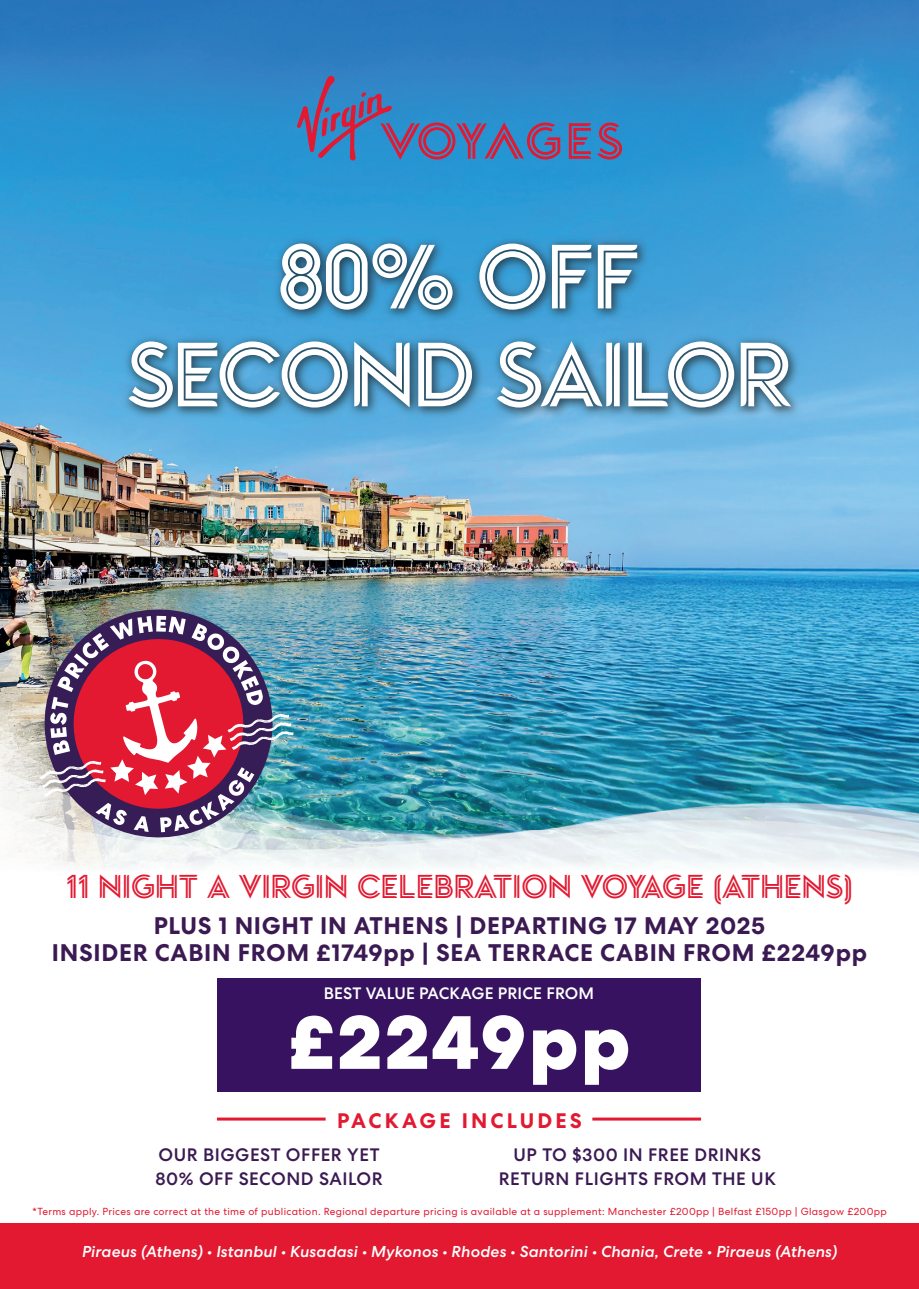
<style>
.page{position:relative;width:919px;height:1289px;background:#fff}
.page>*{position:absolute;margin:0;border:0;box-sizing:border-box;transform-origin:0 0}
.t1{font:90.75px/97.8px "Voyages Display";letter-spacing:-.025em;color:#fff;text-align:center}
.t2{font:800 76.65px "VV Centra 2";letter-spacing:.03em;color:#fff}
.t3{font:33px "Voyages Headline";color:#e21931}
.t4{font:700 24px/27px "VV Centra 2";letter-spacing:.03em;color:#3b1952;text-align:center}
.t5{font:700 21px "VV Centra 2";letter-spacing:.15em;color:#e21931}
.t6{font:500 18px/24px "VV Centra 2";letter-spacing:.03em;color:#3b1952}
.t7{font:500 16.5px "VV Centra 2";letter-spacing:.01em;color:#fff}
.t8{font:italic 500 15.75px "VV Centra 2";letter-spacing:.01em;color:#fff}
.t9{font:10.2px "VV Centra 2";letter-spacing:.03em;color:#e21931}
</style>
<div class="page">
<img style="left:0;top:0;width:918px;height:869px">
<div style="left:217px;top:978px;width:483px;height:113px;background:#371260"></div>
<div style="left:0;top:1223px;width:918px;height:65px;background:#e21931"></div>
<hr style="left:217px;top:1117px;width:108px;height:3px;background:#e21931">
<hr style="left:592px;top:1117px;width:109px;height:3px;background:#e21931">
<img style="left:33px;top:597px;width:251px;height:252px">
<img style="left:40px;top:616px;width:253px;height:216px">
<img style="left:116px;top:220px;width:691px;height:220px">
<svg style="left:297px;top:76px;width:263px;height:84px"></svg>
<svg style="left:568px;top:123px;width:23px;height:36px"></svg>
<svg style="left:597px;top:122px;width:25px;height:37px"></svg>
<h1 class="t1" style="left:127px;top:225px;width:666px">80% OFF<br>SECOND SAILOR</h1>
<h3 class="t3" style="left:66px;top:866px;width:788px">11 NIGHT A VIRGIN CELEBRATION VOYAGE (ATHENS)</h3>
<h3 class="t4" style="left:52px;top:912px;width:816px">PLUS 1 NIGHT IN ATHENS | DEPARTING 17 MAY 2025<br>INSIDER CABIN FROM £1749pp | SEA TERRACE CABIN FROM £2249pp</h3>
<h3 class="t7" style="left:324px;top:984px;width:272px">BEST VALUE PACKAGE PRICE FROM</h3>
<h2 class="t2" style="left:288px;top:995px;width:344px">£2249pp</h2>
<h3 class="t5" style="left:337px;top:1108px;width:246px">PACKAGE INCLUDES</h3>
<h3 class="t6" style="left:155px;top:1143px;width:228px">OUR BIGGEST OFFER YET<br>80% OFF SECOND SAILOR</h3>
<h3 class="t6" style="left:499px;top:1143px;width:278px;text-align:center">UP TO $300 IN FREE DRINKS<br>RETURN FLIGHTS FROM THE UK</h3>
<p class="t9" style="left:33px;top:1205px;width:855px">*Terms apply. Prices are correct at the time of publication. Regional departure pricing is available at a supplement: Manchester £200pp | Belfast £150pp | Glasgow £200pp</p>
<h3 class="t8" style="left:82px;top:1241px;width:756px">Piraeus (Athens) • Istanbul • Kusadasi • Mykonos • Rhodes • Santorini • Chania, Crete • Piraeus (Athens)</h3>
</div>
